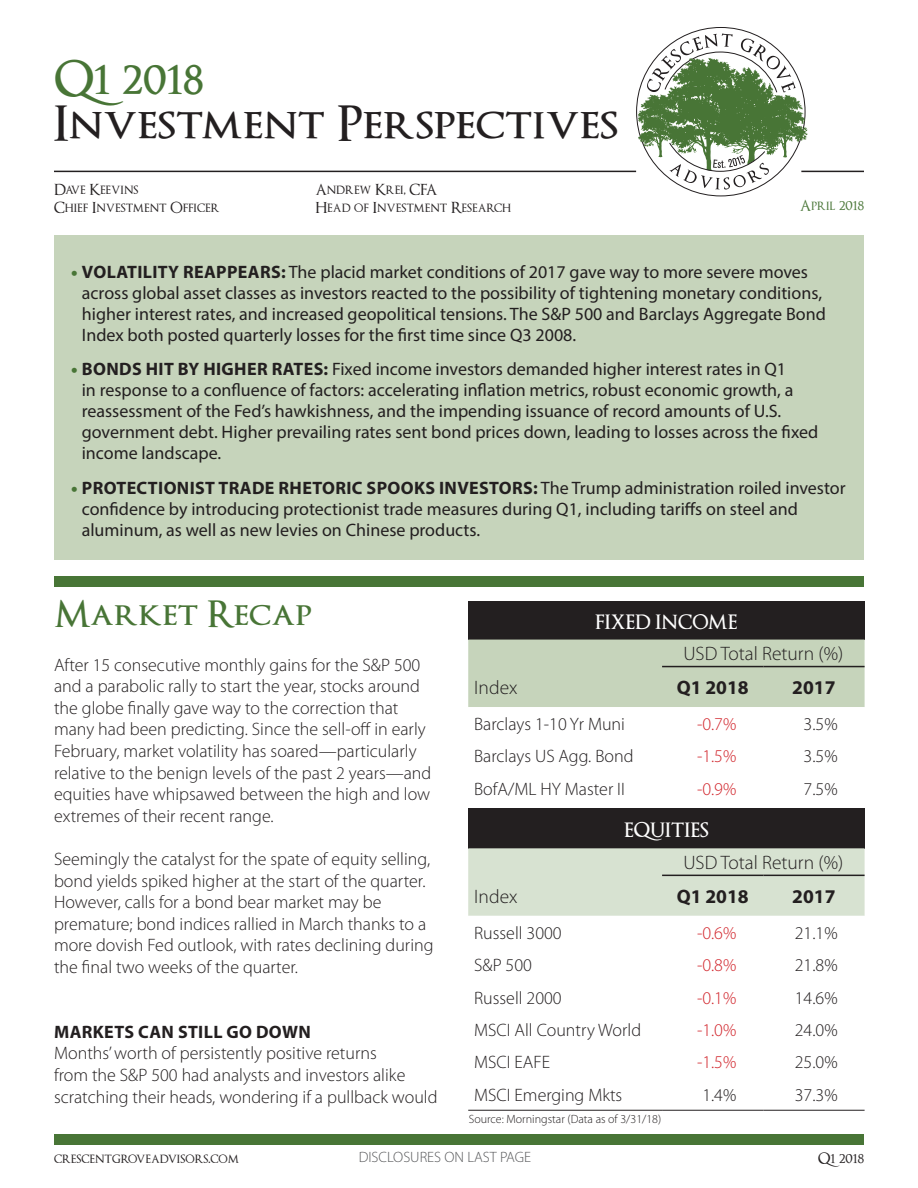
<style>
.page{position:relative;width:918px;height:1188px;background:#fff}
.page>*{position:absolute;margin:0;border:0;box-sizing:border-box;transform-origin:0 0}
.t1{font:600 48px "Optimus Princeps";color:#231f20}
.t2{font:600 48px "Optimus Princeps";color:#487536}
.t3{font:600 36px "Optimus Princeps";color:#487536}
.t4{font:300 19.5px "Myriad Pro";color:#231f20}
.t5{font:700 19.5px "Myriad Pro";color:#231f20}
.t6{font:600 19.5px "Optimus Princeps";color:#fff}
.t7{font:300 18px/21.6px "Myriad Pro";color:#231f20}
.t8{font:18px/21px "Myriad Pro";color:#231f20}
.t9{font:300 18px "Myriad Pro";color:#d1232a}
.t10{font:700 18px "Myriad Pro";letter-spacing:.02em;color:#231f20}
.t11{font:15px/18px "Optimus Princeps";color:#231f20}
.t12{font:300 15px "Myriad Pro";color:#57585a}
.t13{font:15px "Optimus Princeps";color:#487536}
.t14{font:300 12px "Myriad Pro";color:#231f20}
.s1{font-weight:900;color:#487536}
.s2{font-weight:700}
</style>
<div class="page">
<div style="left:54px;top:235px;width:810px;height:324px;background:#c6d4bb"></div>
<svg style="left:638px;top:33px;width:170px;height:157px"></svg>
<hr style="left:54px;top:171px;width:582px;height:1px;background:#231f20">
<hr style="left:801px;top:171px;width:63px;height:1px;background:#231f20">
<div style="left:54px;top:1134px;width:810px;height:11px;background:#487536"></div>
<div style="left:54px;top:576px;width:810px;height:11px;background:#487536"></div>
<div style="left:468px;top:602px;width:397px;height:38px;background:#231f20"></div>
<div style="left:468px;top:640px;width:397px;height:67px;background:#c6d4bb"></div>
<hr style="left:662px;top:666px;width:101px;height:1px;background:#231f20">
<hr style="left:763px;top:666px;width:102px;height:1px;background:#231f20">
<div style="left:468px;top:808px;width:397px;height:40px;background:#231f20"></div>
<div style="left:468px;top:848px;width:397px;height:68px;background:#d7e2d1"></div>
<svg style="left:468px;top:1109px;width:397px;height:1px"></svg>
<hr style="left:662px;top:875px;width:101px;height:1px;background:#231f20">
<hr style="left:763px;top:875px;width:102px;height:1px;background:#231f20">
<hr style="left:468px;top:1110px;width:194px;height:1px;background:#231f20">
<hr style="left:662px;top:1110px;width:101px;height:1px;background:#231f20">
<hr style="left:763px;top:1110px;width:102px;height:1px;background:#231f20">
<h1 class="t2" style="left:54px;top:54px;width:151px">Q1 2018</h1>
<h1 class="t1" style="left:54px;top:98px;width:566px">Investment Perspectives</h1>
<p class="t11" style="left:54px;top:181px;width:167px">Dave Keevins<br>Chief Investment Officer</p>
<p class="t11" style="left:315px;top:181px;width:197px">Andrew Krei, CFA<br>Head of Investment Research</p>
<p class="t13" style="left:800px;top:198px;width:66px">April 2018</p>
<p class="t8" style="left:82px;top:261px;width:746px;text-indent:-11px"><span class="s1">•</span> <span class="s2">VOLATILITY REAPPEARS:</span> The placid market conditions of 2017 gave way to more severe moves across global asset classes as investors reacted to the possibility of tightening monetary conditions, higher interest rates, and increased geopolitical tensions. The S&amp;P 500 and Barclays Aggregate Bond Index both posted quarterly losses for the first time since Q3 2008.</p>
<p class="t8" style="left:82px;top:358px;width:738px;text-indent:-10px"><span class="s1">•</span> <span class="s2">BONDS HIT BY HIGHER RATES:</span> Fixed income investors demanded higher interest rates in Q1<br>in response to a confluence of factors: accelerating inflation metrics, robust economic growth, a reassessment of the Fed’s hawkishness, and the impending issuance of record amounts of U.S. government debt. Higher prevailing rates sent bond prices down, leading to losses across the fixed income landscape.</p>
<p class="t8" style="left:82px;top:477px;width:765px;text-indent:-10px"><span class="s1">•</span> <span class="s2">PROTECTIONIST TRADE RHETORIC SPOOKS INVESTORS:</span> The Trump administration roiled investor confidence by introducing protectionist trade measures during Q1, including tariffs on steel and aluminum, as well as new levies on Chinese products.</p>
<h2 class="t3" style="left:54px;top:595px;width:260px">Market Recap</h2>
<p class="t7" style="left:54px;top:654px;width:379px">After 15 consecutive monthly gains for the S&amp;P 500 and a parabolic rally to start the year, stocks around the globe finally gave way to the correction that many had been predicting. Since the sell-off in early February, market volatility has soared—particularly relative to the benign levels of the past 2 years—and equities have whipsawed between the high and low extremes of their recent range.</p>
<p class="t7" style="left:54px;top:849px;width:381px">Seemingly the catalyst for the spate of equity selling, bond yields spiked higher at the start of the quarter.<br>However, calls for a bond bear market may be premature; bond indices rallied in March thanks to a more dovish Fed outlook, with rates declining during the final two weeks of the quarter.</p>
<p class="t10" style="left:54px;top:1020px;width:258px">MARKETS CAN STILL GO DOWN</p>
<p class="t7" style="left:54px;top:1043px;width:385px">Months’ worth of persistently positive returns<br>from the S&amp;P 500 had analysts and investors alike scratching their heads, wondering if a pullback would</p>
<p class="t6" style="left:595px;top:612px;width:144px">FIXED INCOME</p>
<p class="t4" style="left:683px;top:643px;width:161px">USD Total Return (%)</p>
<p class="t4" style="left:474px;top:677px;width:45px">Index</p>
<p class="t5" style="left:677px;top:675px;width:74px">Q1 2018</p>
<p class="t5" style="left:792px;top:675px;width:45px">2017</p>
<p class="t7" style="left:474px;top:714px;width:152px">Barclays 1-10 Yr Muni</p>
<p class="t9" style="left:697px;top:714px;width:41px">-0.7%</p>
<p class="t7" style="left:804px;top:714px;width:35px">3.5%</p>
<p class="t7" style="left:474px;top:746px;width:161px">Barclays US Agg. Bond</p>
<p class="t9" style="left:697px;top:747px;width:41px">-1.5%</p>
<p class="t7" style="left:804px;top:746px;width:35px">3.5%</p>
<p class="t7" style="left:474px;top:778px;width:152px">BofA/ML HY Master II</p>
<p class="t9" style="left:697px;top:779px;width:41px">-0.9%</p>
<p class="t7" style="left:804px;top:778px;width:35px">7.5%</p>
<p class="t6" style="left:624px;top:819px;width:86px">EQUITIES</p>
<p class="t4" style="left:683px;top:852px;width:161px">USD Total Return (%)</p>
<p class="t4" style="left:474px;top:886px;width:45px">Index</p>
<p class="t5" style="left:677px;top:884px;width:74px">Q1 2018</p>
<p class="t5" style="left:792px;top:884px;width:45px">2017</p>
<p class="t7" style="left:474px;top:922px;width:89px">Russell 3000</p>
<p class="t9" style="left:697px;top:923px;width:41px">-0.6%</p>
<p class="t7" style="left:795px;top:922px;width:44px">21.1%</p>
<p class="t7" style="left:474px;top:955px;width:59px">S&amp;P 500</p>
<p class="t9" style="left:697px;top:955px;width:41px">-0.8%</p>
<p class="t7" style="left:795px;top:955px;width:44px">21.8%</p>
<p class="t7" style="left:474px;top:987px;width:89px">Russell 2000</p>
<p class="t9" style="left:697px;top:988px;width:41px">-0.1%</p>
<p class="t7" style="left:795px;top:987px;width:44px">14.6%</p>
<p class="t7" style="left:474px;top:1019px;width:168px">MSCI All Country World</p>
<p class="t9" style="left:697px;top:1020px;width:41px">-1.0%</p>
<p class="t7" style="left:795px;top:1019px;width:44px">24.0%</p>
<p class="t7" style="left:474px;top:1052px;width:77px">MSCI EAFE</p>
<p class="t9" style="left:697px;top:1052px;width:41px">-1.5%</p>
<p class="t7" style="left:795px;top:1052px;width:44px">25.0%</p>
<p class="t7" style="left:474px;top:1084px;width:150px">MSCI Emerging Mkts</p>
<p class="t7" style="left:702px;top:1084px;width:35px">1.4%</p>
<p class="t7" style="left:795px;top:1084px;width:44px">37.3%</p>
<p class="t14" style="left:469px;top:1112px;width:194px">Source: Morningstar (Data as of 3/31/18)</p>
<p class="t11" style="left:54px;top:1150px;width:187px">crescentgroveadvisors.com</p>
<p class="t12" style="left:359px;top:1149px;width:174px">DISCLOSURES ON LAST PAGE</p>
<p class="t11" style="left:818px;top:1150px;width:47px">Q1 2018</p>
</div>
